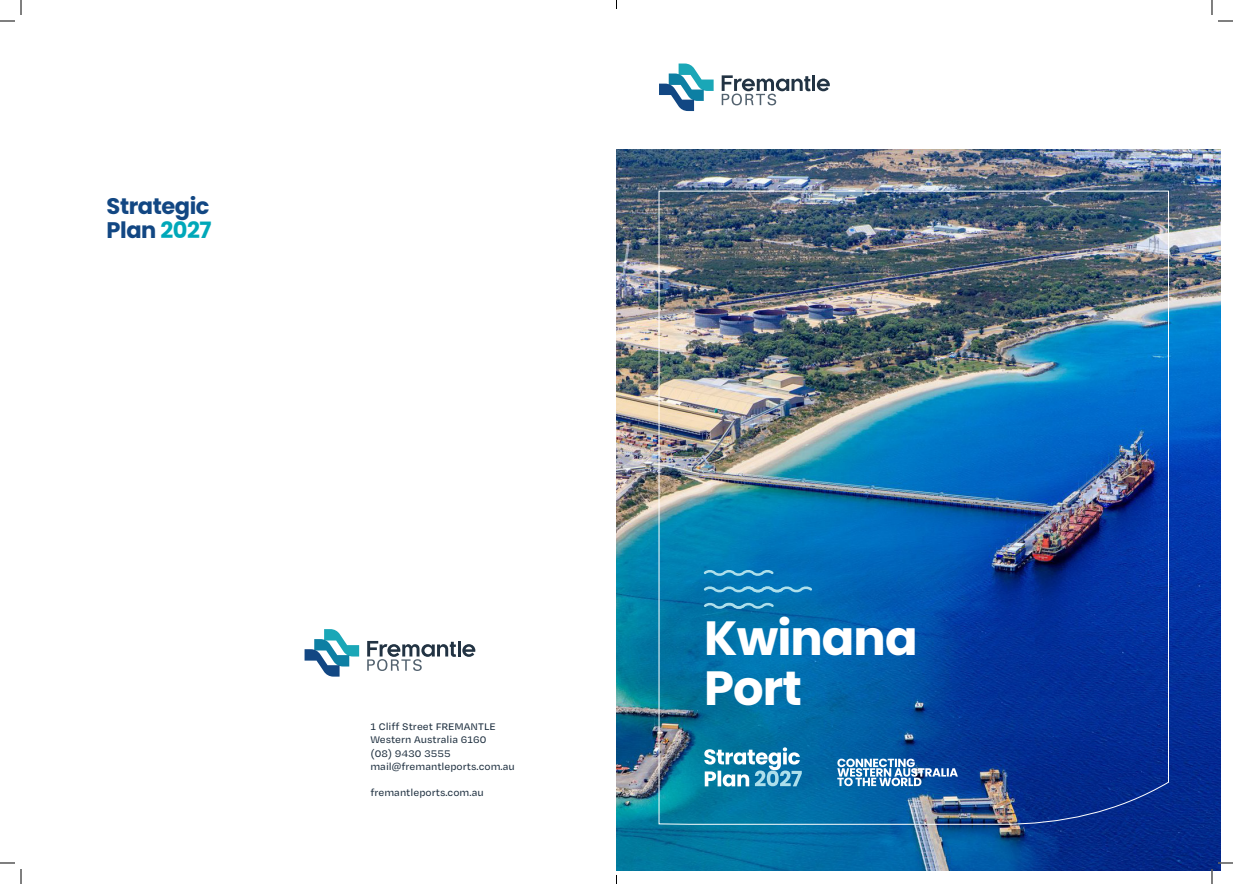
<style>
.page{position:relative;width:1233px;height:884px;background:#fff}
.page>*{position:absolute;margin:0;border:0;box-sizing:border-box;transform-origin:0 0}
.t1{font:700 48px/49.6px "Poppins";letter-spacing:-.02em;color:#fff}
.t2{font:700 22.5px/23.3px "Poppins";letter-spacing:-.02em;color:#124783}
.t3{font:500 11px "Degular Text";color:#213242}
.s1{color:#00a8b9}
</style>
<div class="page">
<img style="left:616px;top:149px;width:604px;height:721px">
<img style="left:658px;top:190px;width:511px;height:635px">
<svg style="left:701px;top:567px;width:113px;height:45px;background:#1881ba"></svg>
<svg style="left:704px;top:747px;width:98px;height:39px"></svg>
<svg style="left:659px;top:64px;width:54px;height:47px"></svg>
<svg style="left:721px;top:75px;width:89px;height:30px"></svg>
<hr style="left:812px;top:75px;width:3px;height:16px;background:#223343">
<svg style="left:817px;top:79px;width:13px;height:12px"></svg>
<svg style="left:304px;top:629px;width:55px;height:48px"></svg>
<svg style="left:367px;top:641px;width:89px;height:30px"></svg>
<hr style="left:457px;top:641px;width:3px;height:15px;background:#223343">
<svg style="left:462px;top:644px;width:13px;height:13px"></svg>
<svg style="left:837px;top:759px;width:121px;height:27px"></svg>
<svg style="left:1218px;top:20px;width:15px;height:2px"></svg>
<svg style="left:1218px;top:862px;width:15px;height:2px"></svg>
<svg style="left:0;top:0;width:22px;height:22px"></svg>
<svg style="left:0;top:862px;width:22px;height:22px"></svg>
<svg style="left:1211px;top:0;width:1px;height:15px"></svg>
<svg style="left:1211px;top:869px;width:1px;height:15px"></svg>
<p class="t2" style="left:107px;top:195px;width:106px">Strategic<br>Plan <span class="s1">2027</span></p>
<p class="t3" style="left:370px;top:719px;width:127px">1 Cliff Street FREMANTLE</p>
<p class="t3" style="left:370px;top:733px;width:117px">Western Australia 6160</p>
<p class="t3" style="left:370px;top:746px;width:82px">(08) 9430 3555</p>
<p class="t3" style="left:370px;top:759px;width:146px">mail@fremantleports.com.au</p>
<p class="t3" style="left:370px;top:785px;width:115px">fremantleports.com.au</p>
<p class="t1" style="left:704px;top:614px;width:215px">Kwinana<br>Port</p>
</div>
